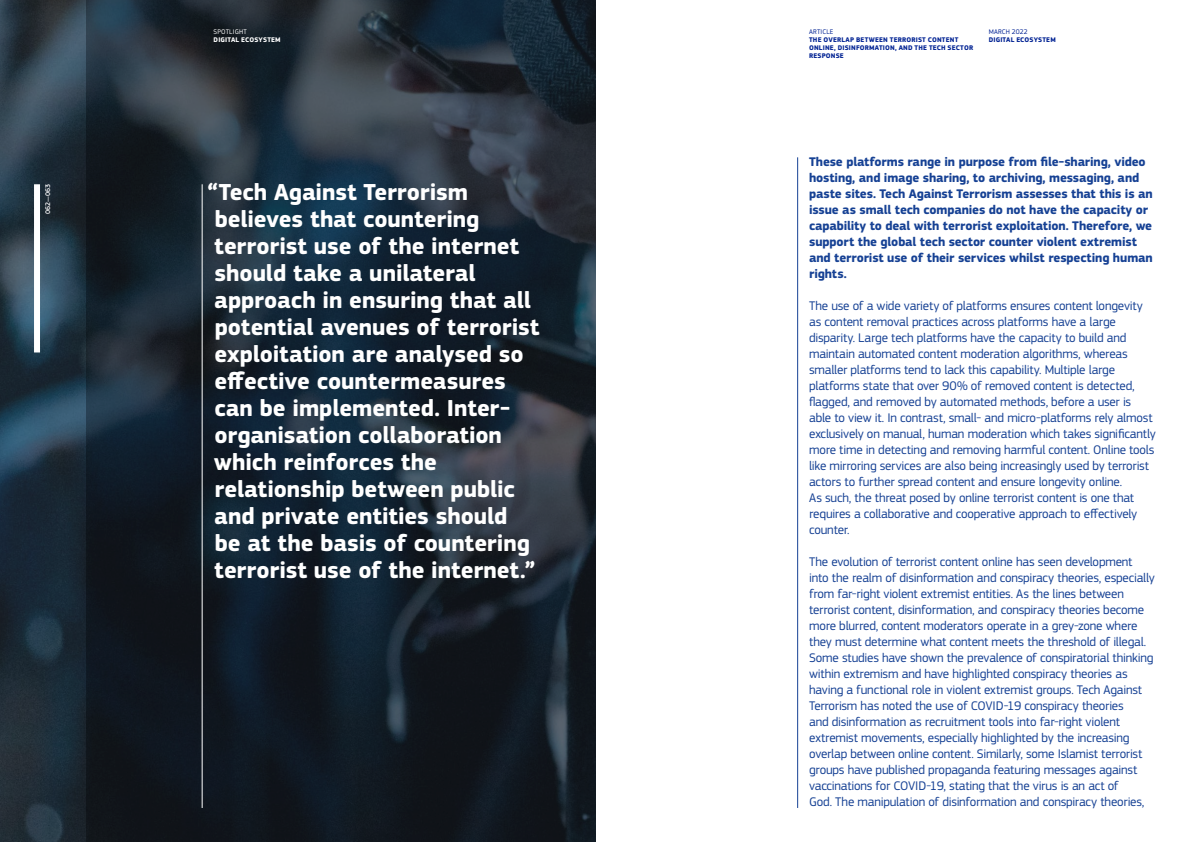
<style>
.page{position:relative;width:1191px;height:842px;background:#fff}
.page>*{position:absolute;margin:0;border:0;box-sizing:border-box;transform-origin:0 0}
.t1{font:700 24px/27px "EC Square Sans Pro";letter-spacing:-.005em;color:#fff}
.t2{font:13px/16px "EC Square Sans Pro";letter-spacing:-.015em;color:#164194}
.t3{font:700 13px/16px "EC Square Sans Pro";letter-spacing:-.01em;color:#164194}
.t4{font:700 7px/8px "EC Square Sans Pro";letter-spacing:.025em;color:#002293}
.t5{font:700 7px "EC Square Sans Pro";letter-spacing:.02em;color:#fff}
.t6{font:7px "EC Square Sans Pro";letter-spacing:.025em;color:#002293}
.t7{font:7px "EC Square Sans Pro";letter-spacing:.02em;color:#fff}
.t8{font:500 7px "EC Square Sans Pro";letter-spacing:-.005em;color:#fff}
</style>
<div class="page">
<img style="left:0;top:0;width:86px;height:842px">
<svg style="left:86px;top:0;width:509px;height:842px;background:#1a2530"></svg>
<hr style="left:797px;top:157px;width:1px;height:651px;background:#164194">
<div style="left:34px;top:184px;width:6px;height:168px;background:#fff"></div>
<hr style="left:202px;top:184px;width:1px;height:624px;background:#fff">
<p class="t8" style="left:44px;top:214px;width:31px;rotate:-90deg">062—063</p>
<p class="t7" style="left:214px;top:27px;width:35px">SPOTLIGHT</p>
<p class="t5" style="left:214px;top:35px;width:69px">DIGITAL ECOSYSTEM</p>
<p class="t1" style="left:207px;top:180px;width:334px">“Tech Against Terrorism believes that countering terrorist use of the internet should take a unilateral approach in ensuring that all potential avenues of terrorist exploitation are analysed so effective countermeasures can be implemented. Inter&shy;organisation collaboration which reinforces the relationship between public and private entities should<br>be at the basis of countering terrorist use of the internet.”</p>
<p class="t6" style="left:809px;top:27px;width:26px">ARTICLE</p>
<p class="t4" style="left:809px;top:36px;width:166px">THE OVERLAP BETWEEN TERRORIST CONTENT<br>ONLINE, DISINFORMATION, AND THE TECH SECTOR<br>RESPONSE</p>
<p class="t6" style="left:988px;top:27px;width:40px">MARCH 2022</p>
<p class="t4" style="left:988px;top:36px;width:69px">DIGITAL ECOSYSTEM</p>
<p class="t3" style="left:809px;top:154px;width:345px">These platforms range in purpose from file-sharing, video hosting, and image sharing, to archiving, messaging, and paste sites. Tech Against Terrorism assesses that this is an issue as small tech companies do not have the capacity or capability to deal with terrorist exploitation. Therefore, we support the global tech sector counter violent extremist and terrorist use of their services whilst respecting human rights.</p>
<p class="t2" style="left:809px;top:298px;width:348px">The use of a wide variety of platforms ensures content longevity as content removal practices across platforms have a large disparity. Large tech platforms have the capacity to build and maintain automated content moderation algorithms, whereas smaller platforms tend to lack this capability. Multiple large platforms state that over 90% of removed content is detected, flagged, and removed by automated methods, before a user is able to view it. In contrast, small- and micro-platforms rely almost exclusively on manual, human moderation which takes significantly more time in detecting and removing harmful content. Online tools like mirroring services are also being increasingly used by terrorist actors to further spread content and ensure longevity online.<br>As such, the threat posed by online terrorist content is one that requires a collaborative and cooperative approach to effectively counter.</p>
<p class="t2" style="left:809px;top:554px;width:347px">The evolution of terrorist content online has seen development into the realm of disinformation and conspiracy theories, especially from far-right violent extremist entities. As the lines between terrorist content, disinformation, and conspiracy theories become more blurred, content moderators operate in a grey-zone where they must determine what content meets the threshold of illegal.<br>Some studies have shown the prevalence of conspiratorial thinking within extremism and have highlighted conspiracy theories as having a functional role in violent extremist groups. Tech Against Terrorism has noted the use of COVID-19 conspiracy theories<br>and disinformation as recruitment tools into far-right violent extremist movements, especially highlighted by the increasing overlap between online content. Similarly, some Islamist terrorist groups have published propaganda featuring messages against vaccinations for COVID-19, stating that the virus is an act of<br>God. The manipulation of disinformation and conspiracy theories,</p>
</div>
